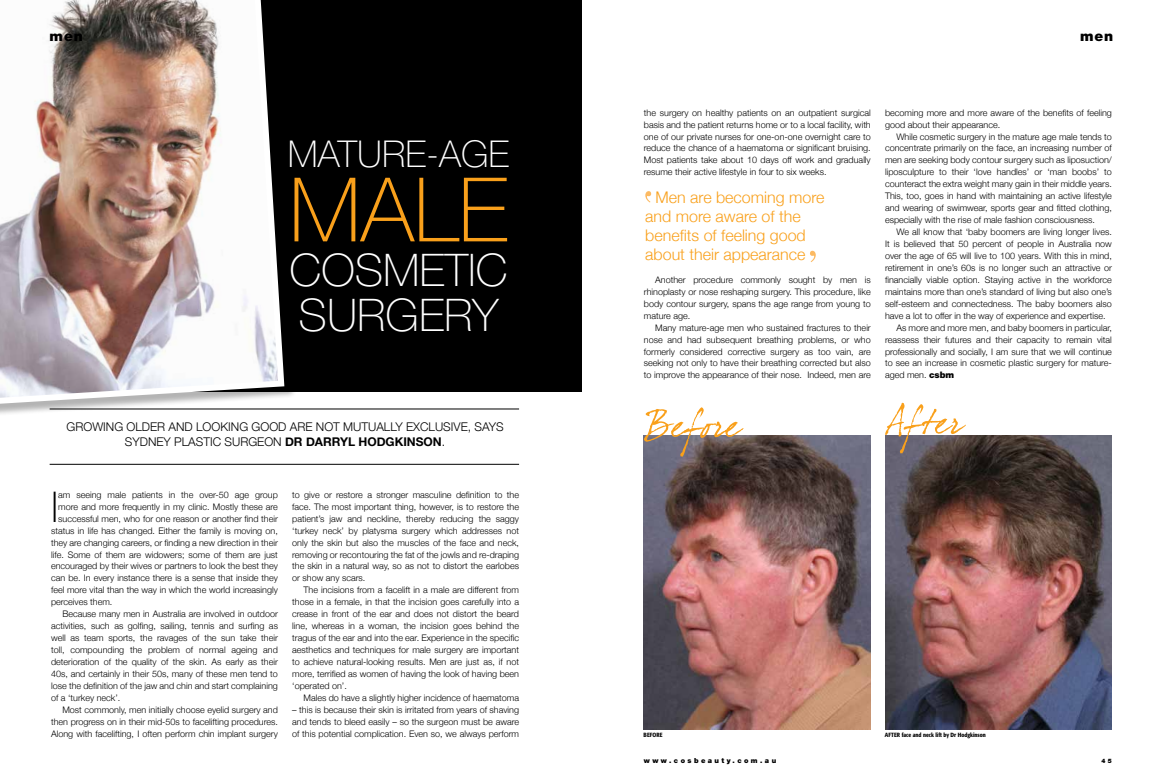
<style>
.page{position:relative;width:1163px;height:783px;background:#fff}
.page>*{position:absolute;margin:0;border:0;box-sizing:border-box;transform-origin:0 0}
.t1{font:100 89px "Helvetica Neue LT Std";color:#f9a01b}
.t2{font:100 45px/45px "Helvetica Neue LT Std";color:#fff}
.t3{font:100 42.4px "Helvetica Neue LT Std";color:#000}
.t4{font:100 37px "Helvetica Neue LT Std";color:#fff}
.t5{font:300 16px/19.2px "Helvetica Neue";color:#f9a01b}
.t6{font:900 14px "Helvetica Neue LT Std";letter-spacing:.07em;color:#000}
.t7{font:300 12px/15px "Helvetica Neue";color:#000;text-align:center}
.t8{font:300 9px/11.9px "Helvetica Neue";color:#000;text-align:justify}
.t9{font:900 7px "Helvetica Neue LT Std";letter-spacing:.35em;color:#000}
.t10{font:500 condensed 6px "Formata";color:#000}
.t11{font:900 6px "Helvetica Neue LT Std";color:#000}
.s1{font-weight:700}
.s2{font-family:"Helvetica Neue LT Std";font-weight:900}
</style>
<div class="page">
<div style="left:0;top:0;width:581px;height:391px;background:#000"></div>
<svg style="left:645px;top:191px;width:6px;height:11px"></svg>
<svg style="left:810px;top:251px;width:5px;height:11px"></svg>
<hr style="left:50px;top:464px;width:469px;height:1px;background:#000">
<hr style="left:50px;top:408px;width:469px;height:1px;background:#000">
<div style="left:0;top:0;width:296px;height:417px;background:#000;opacity:.3"></div>
<img style="left:0;top:0;width:287px;height:408px">
<img style="left:643px;top:435px;width:227px;height:294px">
<img style="left:885px;top:435px;width:226px;height:294px">
<svg style="left:643px;top:407px;width:100px;height:49px"></svg>
<svg style="left:885px;top:402px;width:80px;height:51px"></svg>
<h3 class="t6" style="left:50px;top:28px;width:35px">men</h3>
<h3 class="t4" style="left:288px;top:133px;width:223px">MATURE-AGE</h3>
<h1 class="t1" style="left:289px;top:159px;width:221px">MALE</h1>
<h2 class="t2" style="left:289px;top:248px;width:219px">COSMETIC<br>SURGERY</h2>
<h3 class="t7" style="left:66px;top:419px;width:438px">Growing older and looking good are not mutually exclusive, says<br>Sydney plastic surgeon <span class="s1">DR DARRYL HODGKINSON</span>.</h3>
<h3 class="t3" style="left:51px;top:482px;width:9px">I</h3>
<p class="t8" style="left:58px;top:488px;width:221px">am seeing male patients in the over-50 age group</p>
<p class="t8" style="left:58px;top:500px;width:221px">more and more frequently in my clinic. Mostly these are</p>
<p class="t8" style="left:58px;top:512px;width:221px">successful men, who for one reason or another find their</p>
<p class="t8" style="left:51px;top:524px;width:228px">status in life has changed. Either the family is moving on,</p>
<p class="t8" style="left:51px;top:536px;width:228px">they are changing careers, or finding a new direction in their</p>
<p class="t8" style="left:51px;top:548px;width:228px">life. Some of them are widowers; some of them are just</p>
<p class="t8" style="left:51px;top:560px;width:228px">encouraged by their wives or partners to look the best they</p>
<p class="t8" style="left:51px;top:572px;width:228px">can be. In every instance there is a sense that inside they</p>
<p class="t8" style="left:51px;top:584px;width:228px">feel more vital than the way in which the world increasingly</p>
<p class="t8" style="left:51px;top:595px;width:63px">perceives them.</p>
<p class="t8" style="left:62px;top:607px;width:217px">Because many men in Australia are involved in outdoor</p>
<p class="t8" style="left:51px;top:619px;width:228px">activities, such as golfing, sailing, tennis and surfing as</p>
<p class="t8" style="left:51px;top:631px;width:228px">well as team sports, the ravages of the sun take their</p>
<p class="t8" style="left:51px;top:643px;width:228px">toll, compounding the problem of normal ageing and</p>
<p class="t8" style="left:51px;top:655px;width:228px">deterioration of the quality of the skin. As early as their</p>
<p class="t8" style="left:51px;top:667px;width:228px">40s, and certainly in their 50s, many of these men tend to</p>
<p class="t8" style="left:51px;top:679px;width:228px">lose the definition of the jaw and chin and start complaining</p>
<p class="t8" style="left:51px;top:691px;width:71px">of a ‘turkey neck’.</p>
<p class="t8" style="left:62px;top:703px;width:217px">Most commonly, men initially choose eyelid surgery and</p>
<p class="t8" style="left:51px;top:715px;width:228px">then progress on in their mid-50s to facelifting procedures.</p>
<p class="t8" style="left:51px;top:727px;width:228px">Along with facelifting, I often perform chin implant surgery</p>
<p class="t8" style="left:292px;top:488px;width:228px">to give or restore a stronger masculine definition to the face. The most important thing, however, is to restore the patient’s jaw and neckline, thereby reducing the saggy ‘turkey neck’ by platysma surgery which addresses not only the skin but also the muscles of the face and neck, removing or recontouring the fat of the jowls and re-draping the skin in a natural way, so as not to distort the earlobes or show any scars.</p>
<p class="t8" style="left:292px;top:584px;width:228px;text-indent:11px">The incisions from a facelift in a male are different from those in a female, in that the incision goes carefully into a crease in front of the ear and does not distort the beard line, whereas in a woman, the incision goes behind the tragus of the ear and into the ear. Experience in the specific aesthetics and techniques for male surgery are important to achieve natural-looking results. Men are just as, if not more, terrified as women of having the look of having been ‘operated on’.</p>
<p class="t8" style="left:303px;top:691px;width:217px">Males do have a slightly higher incidence of haematoma</p>
<p class="t8" style="left:292px;top:703px;width:228px">– this is because their skin is irritated from years of shaving and tends to bleed easily – so the surgeon must be aware of this potential complication. Even so, we always perform</p>
<h3 class="t6" style="left:1079px;top:28px;width:35px">men</h3>
<p class="t8" style="left:643px;top:106px;width:228px">the surgery on healthy patients on an outpatient surgical basis and the patient returns home or to a local facility, with one of our private nurses for one-on-one overnight care to reduce the chance of a haematoma or significant bruising.<br>Most patients take about 10 days off work and gradually resume their active lifestyle in four to six weeks.</p>
<h3 class="t5" style="left:645px;top:187px;width:180px;text-indent:10px">Men are becoming more and more aware of the benefits of feeling good about their appearance</h3>
<p class="t8" style="left:643px;top:273px;width:228px;text-indent:11px">Another procedure commonly sought by men is rhinoplasty or nose reshaping surgery. This procedure, like body contour surgery, spans the age range from young to mature age.</p>
<p class="t8" style="left:643px;top:321px;width:228px;text-indent:11px">Many mature-age men who sustained fractures to their nose and had subsequent breathing problems, or who formerly considered corrective surgery as too vain, are seeking not only to have their breathing corrected but also to improve the appearance of their nose. Indeed, men are</p>
<p class="t8" style="left:884px;top:106px;width:228px">becoming more and more aware of the benefits of feeling good about their appearance.</p>
<p class="t8" style="left:884px;top:130px;width:228px;text-indent:11px">While cosmetic surgery in the mature age male tends to concentrate primarily on the face, an increasing number of men are seeking body contour surgery such as liposuction/ liposculpture to their ‘love handles’ or ‘man boobs’ to counteract the extra weight many gain in their middle years.<br>This, too, goes in hand with maintaining an active lifestyle and wearing of swimwear, sports gear and fitted clothing, especially with the rise of male fashion consciousness.</p>
<p class="t8" style="left:896px;top:226px;width:217px">We all know that ‘baby boomers are living longer lives.</p>
<p class="t8" style="left:884px;top:237px;width:228px">It is believed that 50 percent of people in Australia now</p>
<p class="t8" style="left:884px;top:249px;width:228px">over the age of 65 will live to 100 years. With this in mind,</p>
<p class="t8" style="left:884px;top:261px;width:228px">retirement in one’s 60s is no longer such an attractive or</p>
<p class="t8" style="left:884px;top:273px;width:228px">financially viable option. Staying active in the workforce</p>
<p class="t8" style="left:884px;top:285px;width:228px">maintains more than one’s standard of living but also one’s</p>
<p class="t8" style="left:884px;top:297px;width:228px">self-esteem and connectedness. The baby boomers also</p>
<p class="t8" style="left:884px;top:309px;width:222px">have a lot to offer in the way of experience and expertise.</p>
<p class="t8" style="left:896px;top:321px;width:217px">As more and more men, and baby boomers in particular,</p>
<p class="t8" style="left:884px;top:333px;width:228px">reassess their futures and their capacity to remain vital</p>
<p class="t8" style="left:884px;top:345px;width:228px">professionally and socially, I am sure that we will continue</p>
<p class="t8" style="left:884px;top:357px;width:228px">to see an increase in cosmetic plastic surgery for mature-</p>
<p class="t8" style="left:884px;top:369px;width:71px">aged men. <span class="s2">csbm</span></p>
<p class="t10" style="left:643px;top:731px;width:21px">BEFORE</p>
<p class="t10" style="left:884px;top:731px;width:102px">AFTER face and neck lift by Dr Hodgkinson</p>
<p class="t9" style="left:643px;top:756px;width:134px">www.cosbeauty.com.au</p>
<p class="t11" style="left:1101px;top:757px;width:12px">4 5</p>
</div>
